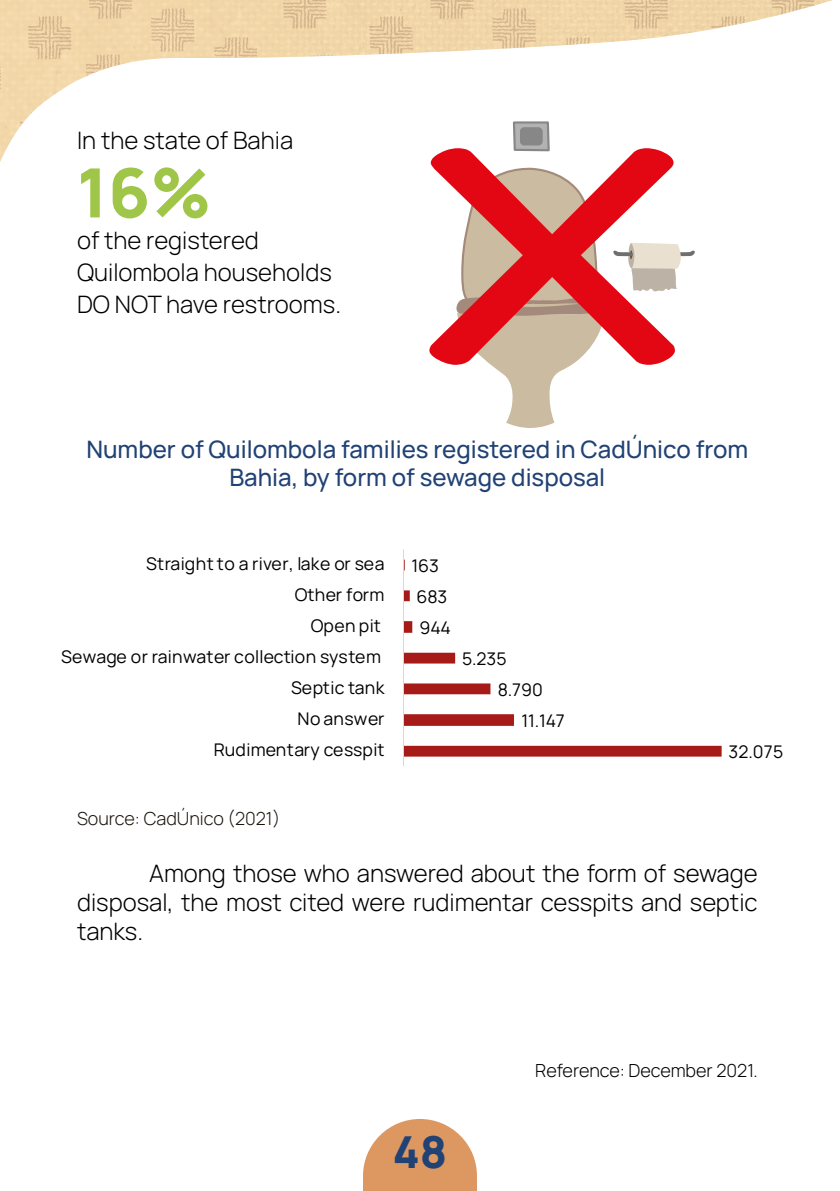
<style>
.page{position:relative;width:840px;height:1191px;background:#fff}
.page>*{position:absolute;margin:0;border:0;box-sizing:border-box;transform-origin:0 0}
.t1{font:800 68px "Manrope";color:#9fc648}
.t2{font:800 44px "Manrope";color:#214275}
.t3{font:300 24px/32px "Manrope";color:#000}
.t4{font:500 24px/28.8px "Manrope";color:#214275;text-align:center}
.t5{font:300 18px "Manrope";color:#000}
.t6{font:300 18px "Manrope";color:#1d160f}
.t7{font:17.4px "Manrope";letter-spacing:.005em;color:#000}
</style>
<div class="page">
<svg style="left:363px;top:1119px;width:113px;height:72px"></svg>
<svg style="left:0;top:0;width:814px;height:162px"></svg>
<svg style="left:491px;top:365px;width:80px;height:63px"></svg>
<svg style="left:511px;top:120px;width:39px;height:28px"></svg>
<div style="left:520px;top:128px;width:22px;height:17px;background:#878787;border-radius:4px"></div>
<div style="left:520px;top:128px;width:22px;height:17px;border:1px solid #878787;border-radius:4px"></div>
<svg style="left:674px;top:244px;width:20px;height:45px"></svg>
<svg style="left:429px;top:148px;width:245px;height:217px"></svg>
<svg style="left:404px;top:559px;width:317px;height:197px"></svg>
<hr style="left:403px;top:549px;width:1px;height:217px;background:#d9d9d9">
<p class="t3" style="left:77px;top:124px;width:217px">In the state of Bahia</p>
<p class="t1" style="left:77px;top:145px;width:136px">16%</p>
<p class="t3" style="left:77px;top:224px;width:265px">of the registered<br>Quilombola households<br>DO NOT have restrooms.</p>
<p class="t4" style="left:86px;top:433px;width:663px">Number of Quilombola families registered in CadÚnico from<br>Bahia, by form of sewage disposal</p>
<p class="t7" style="left:146px;top:552px;width:240px">Straight to a river, lake or sea</p>
<p class="t7" style="left:411px;top:553px;width:29px">163</p>
<p class="t7" style="left:294px;top:583px;width:91px">Other form</p>
<p class="t7" style="left:416px;top:584px;width:32px">683</p>
<p class="t7" style="left:311px;top:614px;width:72px">Open pit</p>
<p class="t7" style="left:419px;top:615px;width:33px">944</p>
<p class="t7" style="left:61px;top:645px;width:321px">Sewage or rainwater collection system</p>
<p class="t7" style="left:462px;top:646px;width:46px">5.235</p>
<p class="t7" style="left:291px;top:676px;width:95px">Septic tank</p>
<p class="t7" style="left:497px;top:677px;width:47px">8.790</p>
<p class="t7" style="left:297px;top:707px;width:88px">No answer</p>
<p class="t7" style="left:521px;top:708px;width:45px">11.147</p>
<p class="t7" style="left:214px;top:738px;width:172px">Rudimentary cesspit</p>
<p class="t7" style="left:728px;top:739px;width:56px">32.075</p>
<p class="t6" style="left:77px;top:805px;width:205px">Source: CadÚnico (2021)</p>
<p class="t3" style="left:77px;top:858px;width:681px;line-height:28.8px;text-align:justify;text-indent:72px">Among those who answered about the form of sewage disposal, the most cited were rudimentar cesspits and septic tanks.</p>
<h2 class="t2" style="left:392px;top:1120px;width:56px">48</h2>
<p class="t5" style="left:535px;top:1057px;width:224px">Reference: December 2021.</p>
</div>
